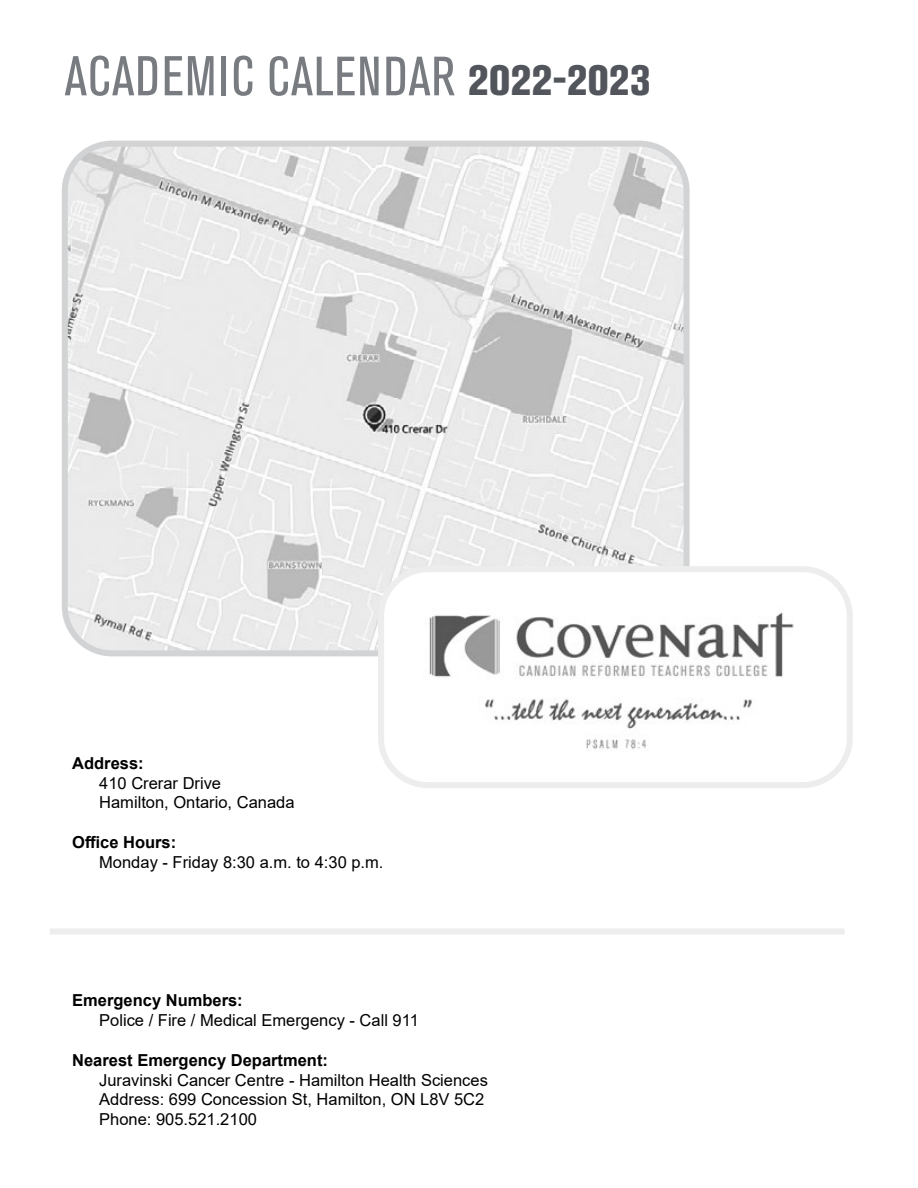
<style>
.page{position:relative;width:918px;height:1188px;background:#fff}
.page>*{position:absolute;margin:0;border:0;box-sizing:border-box;transform-origin:0 0}
.t1{font:800 condensed 42px "Akzidenz Grotesk BE";color:#52555b}
.t2{font:16.5px/19.8px "Arial";color:#000}
.t3{font:700 16.5px "Arial";color:#000}
.s1{font-weight:400;font-size:55.5px;color:#787c81}
.s2{font-weight:400;font-size:54.75px;color:#787c81}
</style>
<div class="page">
<img style="left:69px;top:148px;width:614px;height:501px">
<div style="left:62px;top:141px;width:628px;height:515px;border:6px solid #d1d3d4;border-radius:47px"></div>
<div style="left:381px;top:569px;width:469px;height:216px;background:#fff;border-radius:47px"></div>
<img style="left:406px;top:573px;width:409px;height:208px">
<div style="left:378px;top:566px;width:475px;height:222px;border:6px solid #ededee;border-radius:47px"></div>
<div style="left:50px;top:928px;width:795px;height:6px;background:#ededee"></div>
<h1 class="t1" style="left:65px;top:56px;width:587px"><span class="s1">ACADEMIC</span> <span class="s2">CALENDAR</span> 2022-2023</h1>
<p class="t3" style="left:72px;top:751px;width:73px">Address:</p>
<p class="t2" style="left:99px;top:773px;width:197px">410 Crerar Drive<br>Hamilton, Ontario, Canada</p>
<p class="t3" style="left:72px;top:831px;width:106px">Office Hours:</p>
<p class="t2" style="left:99px;top:852px;width:286px">Monday - Friday 8:30 a.m. to 4:30 p.m.</p>
<p class="t3" style="left:72px;top:989px;width:172px">Emergency Numbers:</p>
<p class="t2" style="left:99px;top:1010px;width:321px">Police / Fire / Medical Emergency - Call 911</p>
<p class="t3" style="left:72px;top:1048px;width:257px">Nearest Emergency Department:</p>
<p class="t2" style="left:99px;top:1070px;width:390px">Juravinski Cancer Centre - Hamilton Health Sciences<br>Address: 699 Concession St, Hamilton, ON L8V 5C2<br>Phone: 905.521.2100</p>
</div>
